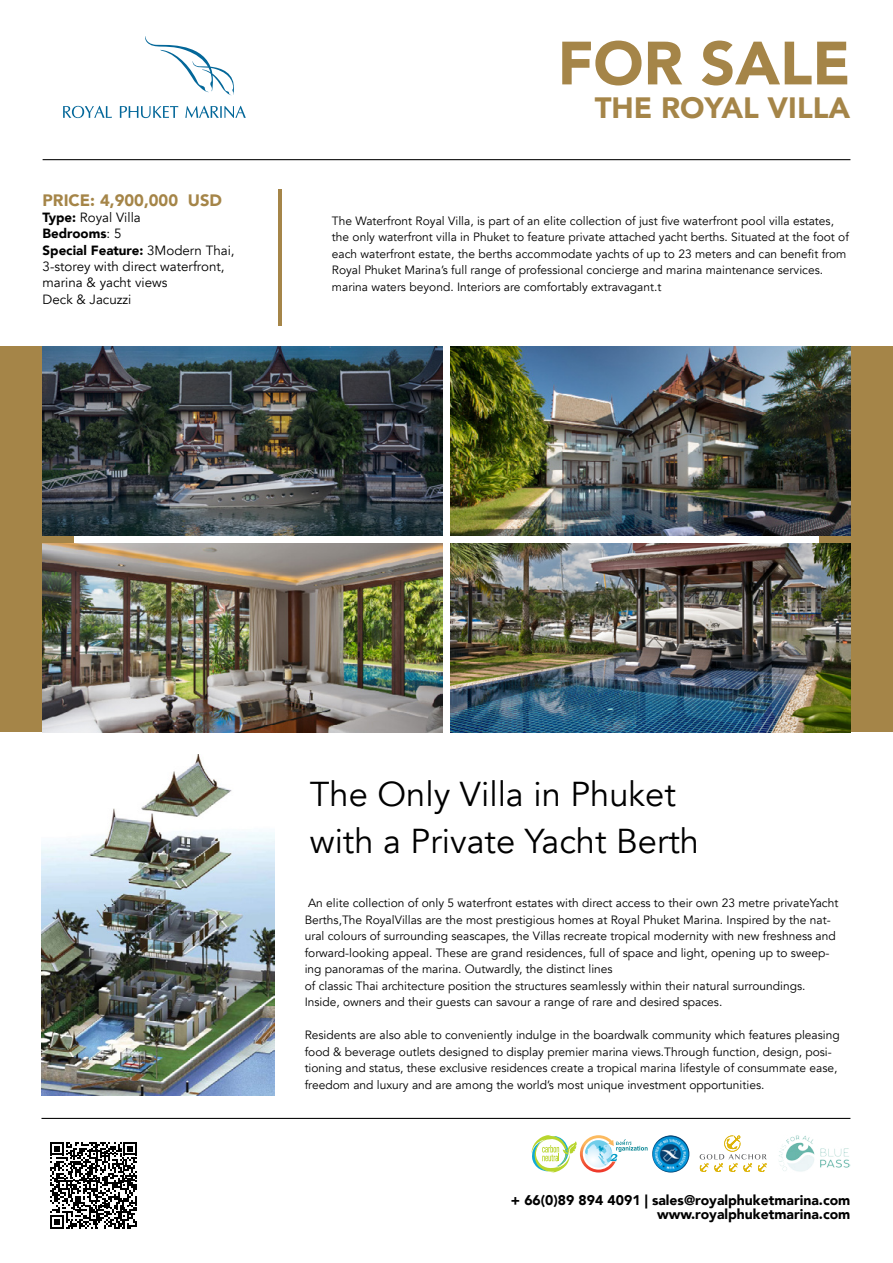
<style>
.page{position:relative;width:893px;height:1263px;background:#fff}
.page>*{position:absolute;margin:0;border:0;box-sizing:border-box;transform-origin:0 0}
.t1{font:900 60.45px "Avenir";color:#a58548}
.t2{font:34.5px/47.4px "Avenir";color:#000}
.t3{font:900 29.4px "Avenir";color:#a58548}
.t4{font:900 16.5px "Avenir";color:#a58548}
.t5{font:900 13.95px/14px "Avenir";color:#000;text-align:right}
.t6{font:13.35px/16.4px "Avenir";color:#000}
.t7{font:12px/16.5px "Avenir";color:#000}
.s1{font-weight:900}
</style>
<div class="page">
<div style="left:819px;top:347px;width:74px;height:385px;background:#a58548"></div>
<div style="left:0;top:347px;width:73px;height:385px;background:#a58548"></div>
<svg style="left:145px;top:36px;width:89px;height:59px"></svg>
<svg style="left:63px;top:106px;width:49px;height:12px"></svg>
<svg style="left:120px;top:106px;width:58px;height:12px"></svg>
<svg style="left:185px;top:106px;width:61px;height:12px"></svg>
<hr style="left:41px;top:1118px;width:809px;height:1px;background:#000">
<hr style="left:43px;top:159px;width:807px;height:1px;background:#000">
<svg style="left:278px;top:189px;width:4px;height:137px"></svg>
<img style="left:43px;top:347px;width:399px;height:188px">
<img style="left:451px;top:347px;width:399px;height:188px">
<img style="left:43px;top:544px;width:399px;height:188px">
<img style="left:451px;top:544px;width:399px;height:188px">
<svg style="left:50px;top:1142px;width:87px;height:86px"></svg>
<img style="left:41px;top:754px;width:234px;height:342px">
<svg style="left:531px;top:1135px;width:117px;height:37px"></svg>
<svg style="left:700px;top:1135px;width:67px;height:37px"></svg>
<img style="left:779px;top:1135px;width:71px;height:37px">
<img style="left:652px;top:1135px;width:37px;height:37px;border-radius:19px">
<h1 class="t1" style="left:557px;top:12px;width:294px">FOR SALE</h1>
<h3 class="t3" style="left:595px;top:83px;width:257px">THE ROYAL VILLA</h3>
<h3 class="t4" style="left:43px;top:186px;width:181px">PRICE: 4,900,000 USD</h3>
<p class="t6" style="left:43px;top:209px;width:194px"><span class="s1">Type:</span> Royal Villa<br><span class="s1">Bedrooms</span>: 5<br><span class="s1">Special Feature:</span> 3Modern Thai,<br>3-storey with direct waterfront, marina &amp; yacht views<br>Deck &amp; Jacuzzi</p>
<p class="t7" style="left:332px;top:213px;width:518px">The Waterfront Royal Villa, is part of an elite collection of just five waterfront pool villa estates, the only waterfront villa in Phuket to feature private attached yacht berths. Situated at the foot of each waterfront estate, the berths accommodate yachts of up to 23 meters and can benefit from Royal Phuket Marina’s full range of professional concierge and marina maintenance services. marina waters beyond. Interiors are comfortably extravagant.t</p>
<h2 class="t2" style="left:310px;top:771px;width:391px">The Only Villa in Phuket with a Private Yacht Berth</h2>
<p class="t7" style="left:305px;top:895px;width:535px">An elite collection of only 5 waterfront estates with direct access to their own 23 metre privateYacht Berths,The RoyalVillas are the most prestigious homes at Royal Phuket Marina. Inspired by the nat&shy;ural colours of surrounding seascapes, the Villas recreate tropical modernity with new freshness and forward-looking appeal. These are grand residences, full of space and light, opening up to sweep&shy;ing panoramas of the marina. Outwardly, the distinct lines<br>of classic Thai architecture position the structures seamlessly within their natural surroundings.<br>Inside, owners and their guests can savour a range of rare and desired spaces.</p>
<p class="t7" style="left:305px;top:1027px;width:537px">Residents are also able to conveniently indulge in the boardwalk community which features pleasing food &amp; beverage outlets designed to display premier marina views.Through function, design, posi&shy;tioning and status, these exclusive residences create a tropical marina lifestyle of consummate ease, freedom and luxury and are among the world’s most unique investment opportunities.</p>
<p class="t5" style="left:511px;top:1192px;width:341px">+ 66(0)89 894 4091 | sales@royalphuketmarina.com www.royalphuketmarina.com</p>
</div>
